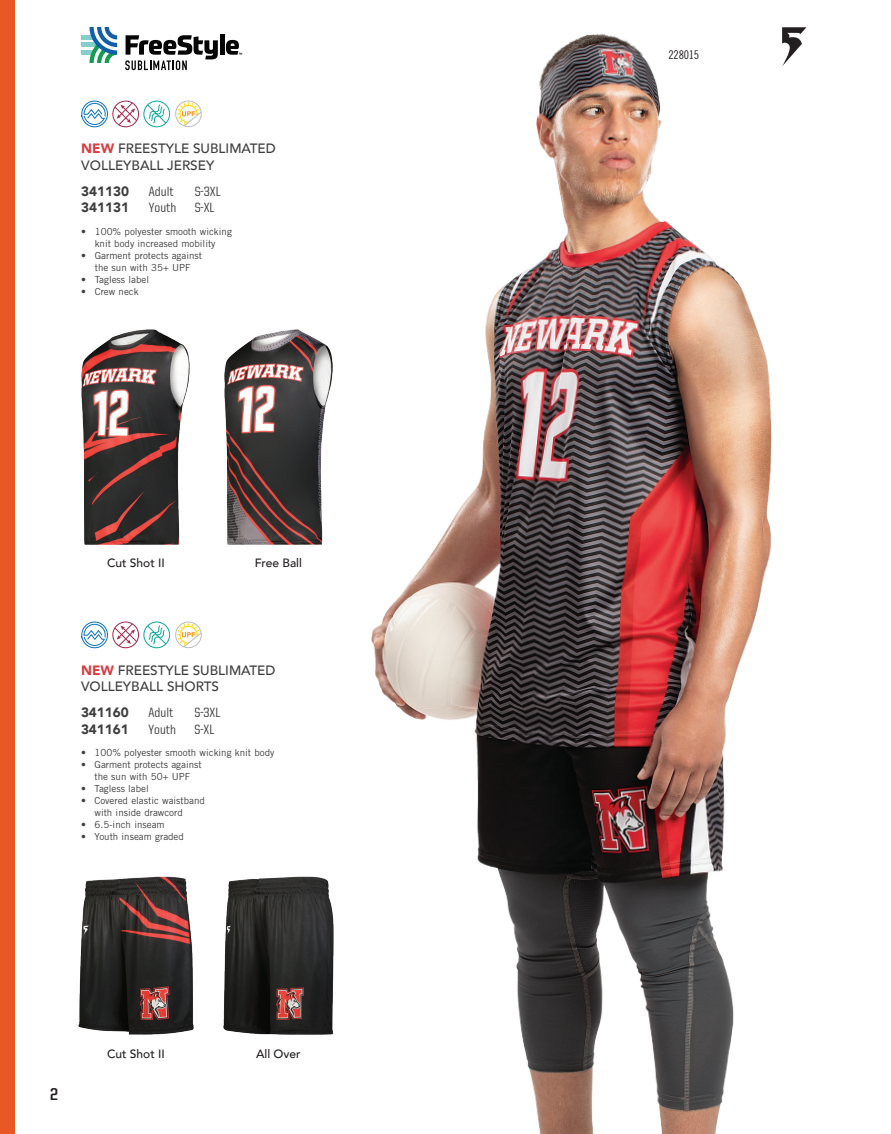
<style>
.page{position:relative;width:891px;height:1134px;background:#fff}
.page>*{position:absolute;margin:0;border:0;box-sizing:border-box;transform-origin:0 0}
.t1{font:700 17.25px "United Sans Semi Cond";color:#231f20}
.t2{font:500 13.5px/16.2px "Avenir";color:#3e3e3f}
._01b-Style__Small{font:500 13.5px "United Sans Semi Cond";color:#3e3e3f}
._01b-Style__Small-2{font:900 13.5px "Avenir";color:#3e3e3f}
.t3{font:500 12px "Avenir";color:#231f20}
.t4{font:12px "Trade Gothic LT Std Cn 18";letter-spacing:-.02em;color:#231f20}
.t5{font:9.75px/12px "Trade Gothic LT Std";color:#3e3e3f;text-align:center}
.s1{font-weight:900;color:#d24043}
</style>
<div class="page">
<div style="left:81px;top:35px;width:13px;height:5px;background:#82cfcd"></div>
<hr style="left:81px;top:43px;width:18px;height:4px;background:#82cfcd">
<div style="left:81px;top:50px;width:13px;height:5px;background:#82cfcd"></div>
<svg style="left:89px;top:27px;width:28px;height:36px"></svg>
<hr style="left:220px;top:34px;width:4px;height:21px;background:#040504">
<svg style="left:125px;top:35px;width:93px;height:35px"></svg>
<svg style="left:226px;top:40px;width:16px;height:15px"></svg>
<img style="left:371px;top:27px;width:436px;height:1107px">
<img style="left:81px;top:329px;width:109px;height:216px">
<img style="left:224px;top:329px;width:109px;height:216px">
<img style="left:223px;top:876px;width:111px;height:159px">
<img style="left:78px;top:876px;width:116px;height:159px">
<svg style="left:81px;top:622px;width:121px;height:26px"></svg>
<svg style="left:81px;top:101px;width:121px;height:26px"></svg>
<div style="left:0;top:0;width:15px;height:1134px;background:#e75824"></div>
<p class="t2" style="left:81px;top:140px;width:196px"><span class="s1">NEW</span> FREESTYLE SUBLIMATED<br>VOLLEYBALL JERSEY</p>
<p class="_01b-Style__Small-2" style="left:81px;top:180px;width:49px">341130</p>
<p class="_01b-Style__Small" style="left:149px;top:184px;width:27px">Adult</p>
<p class="_01b-Style__Small" style="left:195px;top:184px;width:28px">S-3XL</p>
<p class="_01b-Style__Small-2" style="left:81px;top:196px;width:49px">341131</p>
<p class="_01b-Style__Small" style="left:149px;top:201px;width:29px">Youth</p>
<p class="_01b-Style__Small" style="left:195px;top:201px;width:21px">S-XL</p>
<p class="t5" style="left:81px;top:225px;width:152px">• 100% polyester smooth wicking knit body increased mobility</p>
<p class="t5" style="left:81px;top:249px;width:122px">• Garment protects against the sun with 35+ UPF</p>
<p class="t5" style="left:81px;top:273px;width:69px">• Tagless label</p>
<p class="t5" style="left:81px;top:285px;width:59px">• Crew neck</p>
<p class="t3" style="left:107px;top:552px;width:59px">Cut Shot II</p>
<p class="t3" style="left:255px;top:552px;width:49px">Free Ball</p>
<p class="t2" style="left:81px;top:661px;width:196px"><span class="s1">NEW</span> FREESTYLE SUBLIMATED<br>VOLLEYBALL SHORTS</p>
<p class="_01b-Style__Small-2" style="left:81px;top:701px;width:49px">341160</p>
<p class="_01b-Style__Small" style="left:148px;top:706px;width:27px">Adult</p>
<p class="_01b-Style__Small" style="left:194px;top:706px;width:28px">S-3XL</p>
<p class="_01b-Style__Small-2" style="left:81px;top:717px;width:49px">341161</p>
<p class="_01b-Style__Small" style="left:148px;top:722px;width:29px">Youth</p>
<p class="_01b-Style__Small" style="left:194px;top:722px;width:21px">S-XL</p>
<p class="t5" style="left:81px;top:747px;width:195px">• 100% polyester smooth wicking knit body</p>
<p class="t5" style="left:81px;top:759px;width:122px">• Garment protects against the sun with 50+ UPF</p>
<p class="t5" style="left:81px;top:783px;width:69px">• Tagless label</p>
<p class="t5" style="left:94px;top:795px;width:112px;text-align:left;text-indent:-14px">• Covered elastic waistband with inside drawcord</p>
<p class="t5" style="left:81px;top:819px;width:85px">• 6.5-inch inseam</p>
<p class="t5" style="left:81px;top:831px;width:104px">• Youth inseam graded</p>
<h1 class="t1" style="left:50px;top:1085px;width:9px">2</h1>
<p class="t3" style="left:107px;top:1043px;width:59px">Cut Shot II</p>
<p class="t3" style="left:256px;top:1043px;width:46px">All Over</p>
<p class="t4" style="left:669px;top:47px;width:32px">228015</p>
</div>
